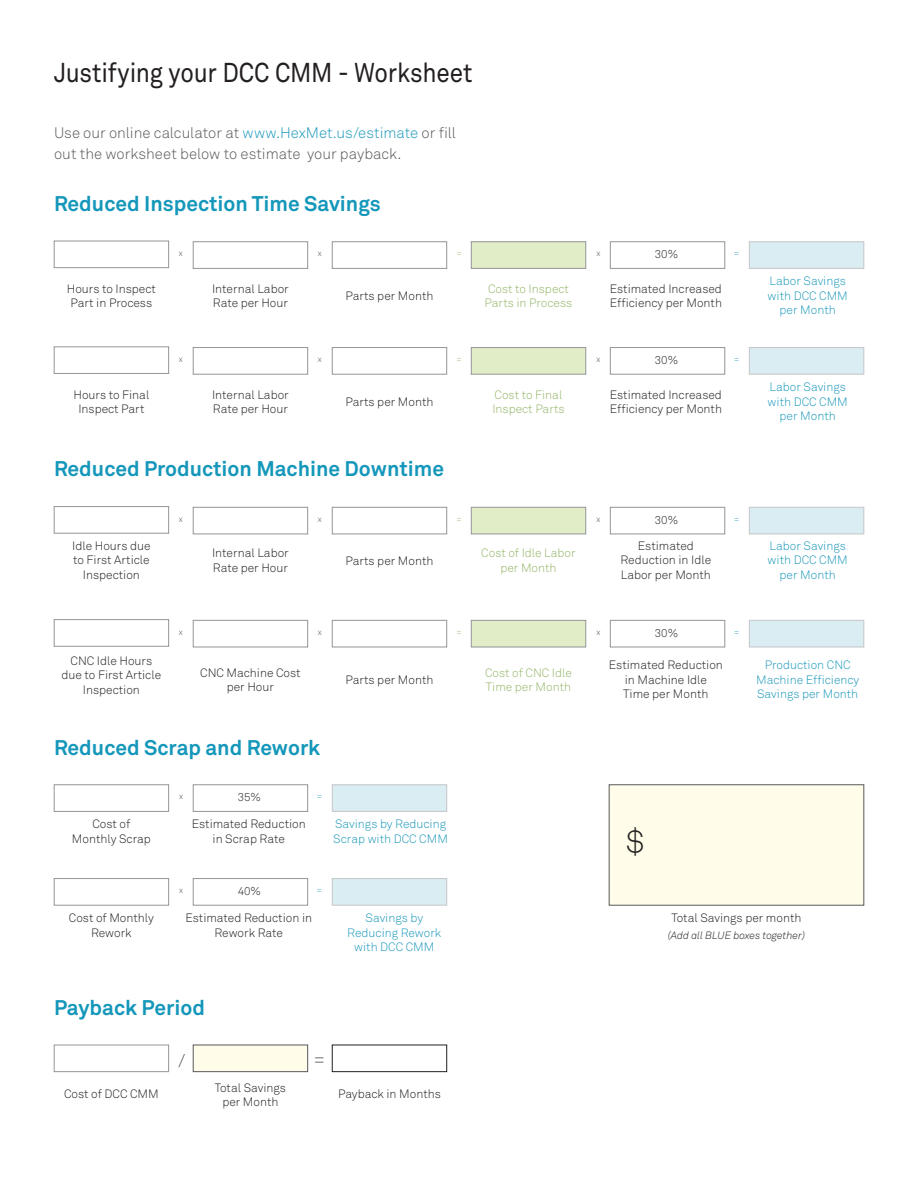
<style>
.page{position:relative;width:918px;height:1188px;background:#fff}
.page>*{position:absolute;margin:0;border:0;box-sizing:border-box;transform-origin:0 0}
.t1{font:32.25px "Akkurat Light Pro";color:#231f20}
.t2{font:27px "Akkurat Pro";letter-spacing:-.01em;color:#231f20;scale:.9 1}
.t3{font:700 21px "Akkurat Pro";color:#1497ba}
.t4{font:18px "Akkurat Light Pro";color:#57585a}
.t5{font:15px/21px "Akkurat Light Pro";color:#57585a}
.t6{font:12px/14.4px "Akkurat Light Pro";color:#231f20;text-align:center}
.t7{font:12px/14.4px "Akkurat Light Pro";color:#1c98bb;text-align:center}
.t8{font:12px/14.4px "Akkurat Light Pro";color:#94b468;text-align:center}
.t9{font:11.25px "Akkurat Light Pro";color:#231f20}
.t10{font:italic 10.5px "Akkurat Light Pro";color:#231f20}
.t11{font:8.55px "Akkurat Light Pro";color:#57585a}
.t12{font:8.55px "Akkurat Light Pro";color:#1c98bb}
.t13{font:8.55px "Akkurat Light Pro";color:#94b468}
.s1{color:#1c98bb}
</style>
<div class="page">
<div style="left:54px;top:241px;width:115px;height:27px;border:1px solid #939598"></div>
<div style="left:54px;top:506px;width:115px;height:27px;border:1px solid #939598"></div>
<div style="left:54px;top:347px;width:115px;height:27px;border:1px solid #939598"></div>
<div style="left:54px;top:619px;width:115px;height:27px;border:1px solid #939598"></div>
<div style="left:193px;top:242px;width:115px;height:27px;border:1px solid #939598"></div>
<div style="left:193px;top:507px;width:115px;height:27px;border:1px solid #939598"></div>
<div style="left:193px;top:347px;width:115px;height:27px;border:1px solid #939598"></div>
<div style="left:193px;top:620px;width:115px;height:27px;border:1px solid #939598"></div>
<div style="left:54px;top:1045px;width:115px;height:27px;border:1px solid #939598"></div>
<div style="left:193px;top:1045px;width:115px;height:27px;background:#fffde9;border:1px solid #57585a"></div>
<div style="left:332px;top:1045px;width:115px;height:27px;border:1px solid #231f20"></div>
<div style="left:610px;top:242px;width:115px;height:27px;border:1px solid #939598"></div>
<div style="left:610px;top:507px;width:115px;height:27px;border:1px solid #939598"></div>
<div style="left:610px;top:347px;width:115px;height:27px;border:1px solid #939598"></div>
<div style="left:610px;top:620px;width:115px;height:27px;border:1px solid #939598"></div>
<div style="left:193px;top:785px;width:115px;height:27px;border:1px solid #939598"></div>
<div style="left:193px;top:878px;width:115px;height:27px;border:1px solid #939598"></div>
<div style="left:471px;top:242px;width:115px;height:27px;background:#e0edc7;border:1px solid #939598"></div>
<div style="left:471px;top:507px;width:115px;height:27px;background:#e0edc7;border:1px solid #939598"></div>
<div style="left:471px;top:347px;width:115px;height:27px;background:#e0edc7;border:1px solid #939598"></div>
<div style="left:471px;top:620px;width:115px;height:27px;background:#e0edc7;border:1px solid #939598"></div>
<div style="left:54px;top:785px;width:115px;height:27px;border:1px solid #939598"></div>
<div style="left:54px;top:878px;width:115px;height:27px;border:1px solid #939598"></div>
<div style="left:749px;top:242px;width:115px;height:27px;background:#daedf2;border:1px solid #c5c6c8"></div>
<div style="left:749px;top:507px;width:115px;height:27px;background:#daedf2;border:1px solid #c5c6c8"></div>
<div style="left:749px;top:347px;width:115px;height:27px;background:#daedf2;border:1px solid #c5c6c8"></div>
<div style="left:749px;top:620px;width:115px;height:27px;background:#daedf2;border:1px solid #c5c6c8"></div>
<div style="left:332px;top:785px;width:115px;height:27px;background:#daedf2;border:1px solid #c5c6c8"></div>
<div style="left:332px;top:878px;width:115px;height:27px;background:#daedf2;border:1px solid #c5c6c8"></div>
<div style="left:609px;top:785px;width:255px;height:120px;background:#fffde9;border:1px solid #57585a"></div>
<div style="left:332px;top:242px;width:115px;height:27px;border:1px solid #939598"></div>
<div style="left:332px;top:507px;width:115px;height:27px;border:1px solid #939598"></div>
<div style="left:332px;top:347px;width:115px;height:27px;border:1px solid #939598"></div>
<div style="left:332px;top:620px;width:115px;height:27px;border:1px solid #939598"></div>
<p class="t2" style="left:54px;top:57px;width:467px">Justifying your DCC CMM - Worksheet</p>
<p class="t5" style="left:54px;top:122px;width:404px">Use our online calculator at <span class="s1">www.HexMet.us/estimate</span> or fill out the worksheet below to estimate your payback.</p>
<p class="t3" style="left:54px;top:190px;width:328px">Reduced Inspection Time Savings</p>
<p class="t6" style="left:67px;top:282px;width:91px">Hours to Inspect</p>
<p class="t6" style="left:71px;top:296px;width:83px">Part in Process</p>
<p class="t11" style="left:179px;top:248px;width:6px">x</p>
<p class="t6" style="left:212px;top:282px;width:78px">Internal Labor</p>
<p class="t6" style="left:213px;top:296px;width:77px">Rate per Hour</p>
<p class="t11" style="left:318px;top:248px;width:6px">x</p>
<p class="t6" style="left:345px;top:289px;width:90px">Parts per Month</p>
<p class="t13" style="left:456px;top:248px;width:7px">=</p>
<p class="t8" style="left:488px;top:282px;width:82px">Cost to Inspect</p>
<p class="t8" style="left:485px;top:296px;width:89px">Parts in Process</p>
<p class="t6" style="left:73px;top:388px;width:77px">Hours to Final</p>
<p class="t6" style="left:78px;top:402px;width:68px">Inspect Part</p>
<p class="t11" style="left:179px;top:354px;width:6px">x</p>
<p class="t6" style="left:212px;top:388px;width:78px">Internal Labor</p>
<p class="t6" style="left:213px;top:402px;width:77px">Rate per Hour</p>
<p class="t11" style="left:318px;top:354px;width:6px">x</p>
<p class="t6" style="left:345px;top:395px;width:90px">Parts per Month</p>
<p class="t13" style="left:456px;top:354px;width:7px">=</p>
<p class="t3" style="left:54px;top:456px;width:392px">Reduced Production Machine Downtime</p>
<p class="t6" style="left:72px;top:539px;width:80px">Idle Hours due</p>
<p class="t6" style="left:73px;top:553px;width:78px">to First Article</p>
<p class="t6" style="left:83px;top:568px;width:59px">Inspection</p>
<p class="t11" style="left:179px;top:514px;width:6px">x</p>
<p class="t6" style="left:212px;top:546px;width:78px">Internal Labor</p>
<p class="t6" style="left:213px;top:561px;width:77px">Rate per Hour</p>
<p class="t11" style="left:318px;top:514px;width:6px">x</p>
<p class="t6" style="left:345px;top:554px;width:90px">Parts per Month</p>
<p class="t13" style="left:456px;top:514px;width:7px">=</p>
<p class="t8" style="left:495px;top:388px;width:69px">Cost to Final</p>
<p class="t8" style="left:492px;top:402px;width:74px">Inspect Parts</p>
<p class="t8" style="left:481px;top:546px;width:96px">Cost of Idle Labor per Month</p>
<p class="t6" style="left:62px;top:654px;width:101px">CNC Idle Hours due to First Article<br>Inspection</p>
<p class="t11" style="left:179px;top:627px;width:6px">x</p>
<p class="t6" style="left:200px;top:666px;width:102px">CNC Machine Cost per Hour</p>
<p class="t11" style="left:318px;top:627px;width:6px">x</p>
<p class="t6" style="left:345px;top:673px;width:90px">Parts per Month</p>
<p class="t13" style="left:456px;top:627px;width:7px">=</p>
<p class="t3" style="left:54px;top:734px;width:268px">Reduced Scrap and Rework</p>
<p class="t6" style="left:92px;top:817px;width:39px">Cost of</p>
<p class="t6" style="left:72px;top:832px;width:80px">Monthly Scrap</p>
<p class="t11" style="left:179px;top:791px;width:6px">x</p>
<p class="t9" style="left:238px;top:791px;width:25px">35%</p>
<p class="t6" style="left:192px;top:817px;width:115px">Estimated Reduction</p>
<p class="t6" style="left:213px;top:832px;width:74px">in Scrap Rate</p>
<p class="t12" style="left:317px;top:791px;width:7px">=</p>
<p class="t7" style="left:333px;top:817px;width:116px;text-align:left">Savings by Reducing<br>Scrap with DCC CMM</p>
<p class="t6" style="left:69px;top:911px;width:86px">Cost of Monthly<br>Rework</p>
<p class="t11" style="left:179px;top:885px;width:6px">x</p>
<p class="t9" style="left:238px;top:885px;width:25px">40%</p>
<p class="t12" style="left:317px;top:885px;width:7px">=</p>
<p class="t6" style="left:185px;top:911px;width:128px">Estimated Reduction in<br>Rework Rate</p>
<p class="t7" style="left:366px;top:911px;width:59px">Savings by</p>
<p class="t7" style="left:347px;top:926px;width:96px">Reducing Rework</p>
<p class="t7" style="left:354px;top:940px;width:82px">with DCC CMM</p>
<p class="t3" style="left:54px;top:994px;width:152px">Payback Period</p>
<p class="t4" style="left:178px;top:1050px;width:9px">/</p>
<p class="t4" style="left:313px;top:1048px;width:14px">=</p>
<p class="t6" style="left:64px;top:1087px;width:96px">Cost of DCC CMM</p>
<p class="t6" style="left:215px;top:1081px;width:73px">Total Savings</p>
<p class="t6" style="left:222px;top:1095px;width:58px">per Month</p>
<p class="t6" style="left:338px;top:1087px;width:104px">Payback in Months</p>
<p class="t8" style="left:485px;top:666px;width:88px;text-align:left">Cost of CNC Idle<br>Time per Month</p>
<p class="t11" style="left:596px;top:248px;width:6px">x</p>
<p class="t9" style="left:655px;top:248px;width:25px">30%</p>
<p class="t6" style="left:610px;top:282px;width:114px">Estimated Increased</p>
<p class="t6" style="left:610px;top:296px;width:114px">Efficiency per Month</p>
<p class="t12" style="left:734px;top:248px;width:7px">=</p>
<p class="t11" style="left:596px;top:354px;width:6px">x</p>
<p class="t9" style="left:655px;top:354px;width:25px">30%</p>
<p class="t6" style="left:610px;top:388px;width:114px">Estimated Increased</p>
<p class="t6" style="left:610px;top:402px;width:114px">Efficiency per Month</p>
<p class="t12" style="left:734px;top:354px;width:7px">=</p>
<p class="t7" style="left:770px;top:274px;width:78px">Labor Savings</p>
<p class="t7" style="left:768px;top:289px;width:82px">with DCC CMM</p>
<p class="t7" style="left:780px;top:303px;width:58px">per Month</p>
<p class="t7" style="left:770px;top:380px;width:78px">Labor Savings</p>
<p class="t7" style="left:768px;top:395px;width:82px">with DCC CMM</p>
<p class="t7" style="left:780px;top:409px;width:58px">per Month</p>
<p class="t11" style="left:596px;top:514px;width:6px">x</p>
<p class="t9" style="left:655px;top:513px;width:25px">30%</p>
<p class="t6" style="left:638px;top:539px;width:58px">Estimated</p>
<p class="t6" style="left:621px;top:553px;width:92px">Reduction in Idle</p>
<p class="t6" style="left:621px;top:568px;width:92px">Labor per Month</p>
<p class="t12" style="left:734px;top:514px;width:7px">=</p>
<p class="t7" style="left:770px;top:539px;width:78px">Labor Savings</p>
<p class="t7" style="left:768px;top:553px;width:82px">with DCC CMM</p>
<p class="t7" style="left:780px;top:568px;width:58px">per Month</p>
<p class="t11" style="left:596px;top:627px;width:6px">x</p>
<p class="t9" style="left:655px;top:626px;width:25px">30%</p>
<p class="t6" style="left:609px;top:658px;width:115px">Estimated Reduction</p>
<p class="t6" style="left:625px;top:673px;width:84px">in Machine Idle</p>
<p class="t6" style="left:623px;top:687px;width:87px">Time per Month</p>
<p class="t12" style="left:734px;top:627px;width:7px">=</p>
<p class="t7" style="left:756px;top:658px;width:105px">Production CNC<br>Machine Efficiency<br>Savings per Month</p>
<p class="t1" style="left:626px;top:823px;width:20px">$</p>
<p class="t6" style="left:672px;top:911px;width:131px">Total Savings per month</p>
<p class="t10" style="left:668px;top:929px;width:139px">(Add all BLUE boxes together)</p>
</div>
